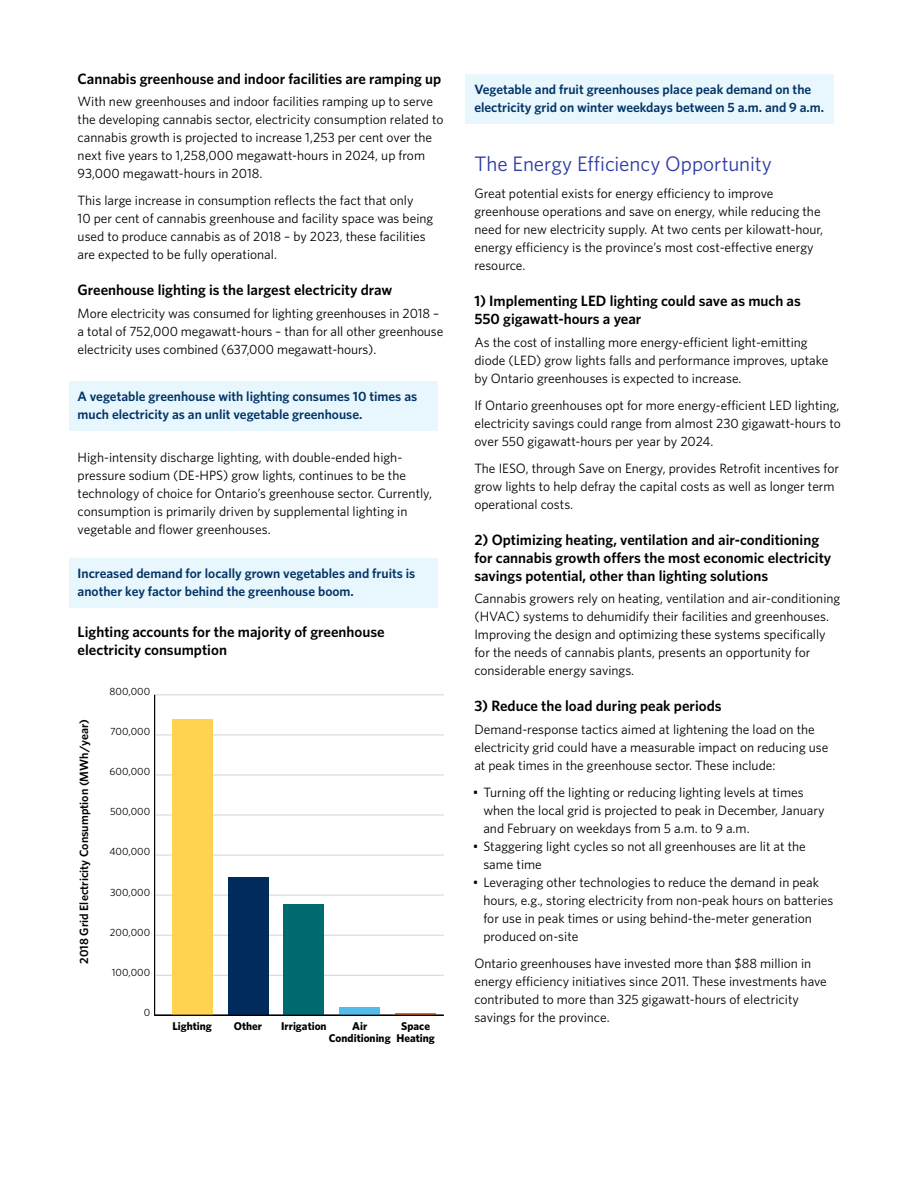
<style>
.page{position:relative;width:918px;height:1188px;background:#fff}
.page>*{position:absolute;margin:0;border:0;box-sizing:border-box;transform-origin:0 0}
.t1{font:21px "Whitney";color:#2d3ca3}
.t2{font:600 15px/18px "Whitney";color:#000}
.Body{font:13.5px/18px "Whitney";color:#000}
.Bullets{font:13.5px/18px "Whitney";color:#000}
.CTA{font:600 13.5px/18px "Whitney";color:#036}
.t3{font:600 12px "Whitney";color:#000}
.t4{font:700 11.25px/12px "Whitney";color:#000;text-align:center}
.t5{font:10.5px "Whitney";color:#000}
</style>
<div class="page">
<div style="left:69px;top:381px;width:369px;height:50px;background:#e8f6fd"></div>
<div style="left:69px;top:558px;width:369px;height:50px;background:#e8f6fd"></div>
<hr style="left:155px;top:975px;width:289px;height:1px;background:#d1d3d4">
<hr style="left:155px;top:935px;width:289px;height:1px;background:#d1d3d4">
<hr style="left:155px;top:895px;width:289px;height:1px;background:#d1d3d4">
<hr style="left:155px;top:855px;width:289px;height:1px;background:#d1d3d4">
<hr style="left:155px;top:815px;width:289px;height:1px;background:#d1d3d4">
<hr style="left:155px;top:775px;width:289px;height:1px;background:#d1d3d4">
<hr style="left:155px;top:735px;width:289px;height:1px;background:#d1d3d4">
<hr style="left:155px;top:694px;width:289px;height:1px;background:#d1d3d4">
<div style="left:172px;top:719px;width:40px;height:296px;background:#ffd24f"></div>
<div style="left:228px;top:878px;width:40px;height:137px;background:#002b5c"></div>
<div style="left:284px;top:904px;width:40px;height:111px;background:#006a71"></div>
<div style="left:340px;top:1007px;width:40px;height:8px;background:#54bceb"></div>
<hr style="left:396px;top:1013px;width:40px;height:2px;background:#ea6a20">
<hr style="left:154px;top:695px;width:1px;height:320px;background:#000">
<hr style="left:155px;top:1015px;width:289px;height:1px;background:#000">
<div style="left:465px;top:74px;width:369px;height:50px;background:#e8f6fd"></div>
<h4 class="t2" style="left:78px;top:69px;width:365px">Cannabis greenhouse and indoor facilities are ramping up</h4>
<p class="Body" style="left:78px;top:92px;width:367px">With new greenhouses and indoor facilities ramping up to serve the developing cannabis sector, electricity consumption related to cannabis growth is projected to increase 1,253 per cent over the next five years to 1,258,000 megawatt-hours in 2024, up from 93,000 megawatt-hours in 2018.</p>
<p class="Body" style="left:78px;top:191px;width:357px">This large increase in consumption reflects the fact that only<br>10 per cent of cannabis greenhouse and facility space was being used to produce cannabis as of 2018 – by 2023, these facilities are expected to be fully operational.</p>
<h4 class="t2" style="left:78px;top:281px;width:316px">Greenhouse lighting is the largest electricity draw</h4>
<p class="Body" style="left:78px;top:304px;width:367px">More electricity was consumed for lighting greenhouses in 2018 – a total of 752,000 megawatt-hours – than for all other greenhouse electricity uses combined (637,000 megawatt-hours).</p>
<p class="CTA" style="left:78px;top:387px;width:341px">A vegetable greenhouse with lighting consumes 10 times as much electricity as an unlit vegetable greenhouse.</p>
<p class="Body" style="left:78px;top:448px;width:356px">High-intensity discharge lighting, with double-ended high&shy;pressure sodium (DE-HPS) grow lights, continues to be the technology of choice for Ontario’s greenhouse sector. Currently, consumption is primarily driven by supplemental lighting in vegetable and flower greenhouses.</p>
<p class="CTA" style="left:78px;top:564px;width:339px">Increased demand for locally grown vegetables and fruits is another key factor behind the greenhouse boom.</p>
<h4 class="t2" style="left:78px;top:623px;width:309px">Lighting accounts for the majority of greenhouse electricity consumption</h4>
<p class="t3" style="left:76px;top:964px;width:246px;rotate:-90deg">2018 Grid Electricity Consumption (MWh/year)</p>
<p class="t5" style="left:110px;top:685px;width:42px">800,000</p>
<p class="t5" style="left:110px;top:725px;width:42px">700,000</p>
<p class="t5" style="left:110px;top:765px;width:42px">600,000</p>
<p class="t5" style="left:110px;top:805px;width:42px">500,000</p>
<p class="t5" style="left:109px;top:845px;width:42px">400,000</p>
<p class="t5" style="left:110px;top:885px;width:42px">300,000</p>
<p class="t5" style="left:110px;top:925px;width:42px">200,000</p>
<p class="t5" style="left:112px;top:965px;width:40px">100,000</p>
<p class="t5" style="left:144px;top:1005px;width:8px">0</p>
<p class="t4" style="left:172px;top:1020px;width:41px">Lighting</p>
<p class="t4" style="left:234px;top:1020px;width:30px">Other</p>
<p class="t4" style="left:281px;top:1020px;width:47px">Irrigation</p>
<p class="t4" style="left:329px;top:1020px;width:63px">Air<br>Conditioning</p>
<p class="t4" style="left:396px;top:1020px;width:40px">Space<br>Heating</p>
<p class="CTA" style="left:474px;top:80px;width:351px">Vegetable and fruit greenhouses place peak demand on the electricity grid on winter weekdays between 5 a.m. and 9 a.m.</p>
<h3 class="t1" style="left:474px;top:150px;width:299px">The Energy Efficiency Opportunity</h3>
<p class="Body" style="left:474px;top:184px;width:350px">Great potential exists for energy efficiency to improve greenhouse operations and save on energy, while reducing the need for new electricity supply. At two cents per kilowatt-hour, energy efficiency is the province’s most cost-effective energy resource.</p>
<h4 class="t2" style="left:474px;top:291px;width:328px">1) Implementing LED lighting could save as much as<br>550 gigawatt-hours a year</h4>
<p class="Body" style="left:474px;top:332px;width:356px">As the cost of installing more energy-efficient light-emitting diode (LED) grow lights falls and performance improves, uptake by Ontario greenhouses is expected to increase.</p>
<p class="Body" style="left:474px;top:395px;width:368px;text-align:justify">If Ontario greenhouses opt for more energy-efficient LED lighting, electricity savings could range from almost 230 gigawatt-hours to over 550 gigawatt-hours per year by 2024.</p>
<p class="Body" style="left:474px;top:458px;width:366px">The IESO, through Save on Energy, provides Retrofit incentives for grow lights to help defray the capital costs as well as longer term operational costs.</p>
<h4 class="t2" style="left:474px;top:530px;width:358px">2) Optimizing heating, ventilation and air-conditioning for cannabis growth offers the most economic electricity savings potential, other than lighting solutions</h4>
<p class="Body" style="left:474px;top:589px;width:367px">Cannabis growers rely on heating, ventilation and air-conditioning (HVAC) systems to dehumidify their facilities and greenhouses.<br>Improving the design and optimizing these systems specifically for the needs of cannabis plants, presents an opportunity for considerable energy savings.</p>
<h4 class="t2" style="left:474px;top:696px;width:249px">3) Reduce the load during peak periods</h4>
<p class="Body" style="left:474px;top:719px;width:356px">Demand-response tactics aimed at lightening the load on the electricity grid could have a measurable impact on reducing use at peak times in the greenhouse sector. These include:</p>
<p class="Bullets" style="left:483px;top:782px;width:343px;text-indent:-10px">• Turning off the lighting or reducing lighting levels at times when the local grid is projected to peak in December, January and February on weekdays from 5 a.m. to 9 a.m.</p>
<p class="Bullets" style="left:483px;top:836px;width:324px;text-indent:-10px">• Staggering light cycles so not all greenhouses are lit at the same time</p>
<p class="Bullets" style="left:483px;top:872px;width:352px;text-indent:-10px">• Leveraging other technologies to reduce the demand in peak hours, e.g., storing electricity from non-peak hours on batteries for use in peak times or using behind-the-meter generation produced on-site</p>
<p class="Body" style="left:474px;top:953px;width:354px">Ontario greenhouses have invested more than $88 million in energy efficiency initiatives since 2011. These investments have contributed to more than 325 gigawatt-hours of electricity savings for the province.</p>
</div>
